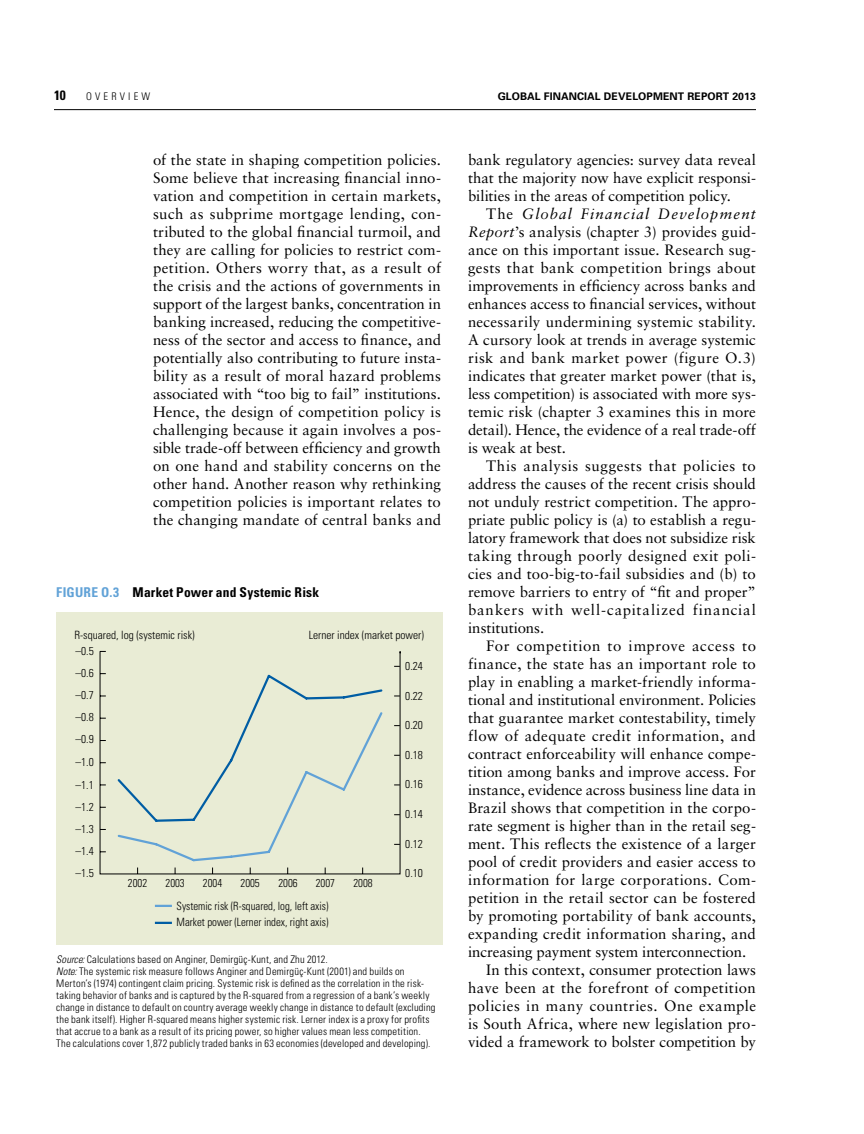
<style>
.page{position:relative;width:864px;height:1134px;background:#fff}
.page>*{position:absolute;margin:0;border:0;box-sizing:border-box;transform-origin:0 0}
.t1{font:15px/18px "Sabon";letter-spacing:.01em;color:#000;text-align:justify}
.t2{font:15px "Sabon";letter-spacing:.035em;color:#000}
.t3{font:700 condensed 13.5px "Univers";letter-spacing:.015em;color:#000}
.t4{font:300 condensed 11.4px "Univers";color:#000}
.t5{font:300 condensed 11.4px/15.9px "Univers";color:#000;scale:.95 1}
.t6{font:300 condensed 10.5px/12px "Univers";letter-spacing:.02em;color:#000}
.t7{font:700 10.5px "Univers";letter-spacing:.01em;color:#000}
.s1{color:#61a2d7}
.s2{font-style:italic}
</style>
<div class="page">
<hr style="left:54px;top:109px;width:702px;height:1px;background:#000">
<div style="left:56px;top:612px;width:387px;height:332px;background:#e9ecd5"></div>
<svg style="left:99px;top:650px;width:302px;height:225px"></svg>
<svg style="left:116px;top:824px;width:268px;height:39px"></svg>
<svg style="left:116px;top:673px;width:268px;height:151px"></svg>
<svg style="left:155px;top:905px;width:17px;height:2px"></svg>
<svg style="left:155px;top:922px;width:17px;height:2px"></svg>
<p class="t3" style="left:54px;top:87px;width:13px">10</p>
<p class="t6" style="left:86px;top:91px;width:66px">Over view</p>
<p class="t7" style="left:498px;top:90px;width:260px">GLOBAL FINANCIAL DEVELOPMENT REPORT 2013</p>
<p class="t1" style="left:153px;top:150px;width:290px">of the state in shaping competition policies.<br>Some believe that increasing financial inno&shy;vation and competition in certain markets, such as subprime mortgage lending, con&shy;tributed to the global financial turmoil, and they are calling for policies to restrict com&shy;petition. Others worry that, as a result of the crisis and the actions of governments in support of the largest banks, concentration in banking increased, reducing the competitive&shy;ness of the sector and access to finance, and potentially also contributing to future insta&shy;bility as a result of moral hazard problems associated with “too big to fail” institutions.<br>Hence, the design of competition policy is challenging because it again involves a pos&shy;sible trade-off between efficiency and growth on one hand and stability concerns on the other hand. Another reason why rethinking competition policies is important relates to the changing mandate of central banks and</p>
<p class="t3" style="left:56px;top:584px;width:264px"><span class="s1">Figure O.3</span> Market Power and Systemic Risk</p>
<p class="t4" style="left:74px;top:628px;width:122px">R-squared, log (systemic risk)</p>
<p class="t4" style="left:309px;top:628px;width:117px">Lerner index (market power)</p>
<p class="t4" style="left:75px;top:644px;width:20px">–0.5</p>
<p class="t4" style="left:75px;top:666px;width:20px">–0.6</p>
<p class="t4" style="left:75px;top:711px;width:20px">–0.8</p>
<p class="t4" style="left:75px;top:755px;width:20px">–1.0</p>
<p class="t4" style="left:75px;top:689px;width:20px">–0.7</p>
<p class="t4" style="left:75px;top:733px;width:20px">–0.9</p>
<p class="t4" style="left:75px;top:778px;width:20px">–1.1</p>
<p class="t4" style="left:75px;top:822px;width:20px">–1.3</p>
<p class="t4" style="left:75px;top:800px;width:20px">–1.2</p>
<p class="t4" style="left:75px;top:845px;width:20px">–1.4</p>
<p class="t4" style="left:75px;top:866px;width:20px">–1.5</p>
<p class="t5" style="left:128px;top:875px;width:22px">2002</p>
<p class="t5" style="left:166px;top:875px;width:22px">2003</p>
<p class="t5" style="left:203px;top:875px;width:22px">2004</p>
<p class="t5" style="left:241px;top:875px;width:22px">2005</p>
<p class="t5" style="left:278px;top:875px;width:22px">2006</p>
<p class="t5" style="left:316px;top:875px;width:22px">2007</p>
<p class="t5" style="left:353px;top:875px;width:22px">2008</p>
<p class="t5" style="left:177px;top:898px;width:161px">Systemic risk (R-squared, log, left axis)<br>Market power (Lerner index, right axis)</p>
<p class="t4" style="left:405px;top:659px;width:19px">0.24</p>
<p class="t4" style="left:405px;top:689px;width:19px">0.22</p>
<p class="t4" style="left:405px;top:718px;width:19px">0.20</p>
<p class="t4" style="left:405px;top:748px;width:19px">0.18</p>
<p class="t4" style="left:405px;top:778px;width:19px">0.16</p>
<p class="t4" style="left:405px;top:807px;width:19px">0.14</p>
<p class="t4" style="left:405px;top:837px;width:19px">0.12</p>
<p class="t4" style="left:405px;top:866px;width:19px">0.10</p>
<p class="t6" style="left:56px;top:953px;width:381px"><span class="s2">Source:</span> Calculations based on Anginer, Demirgüç-Kunt, and Zhu 2012.<br><span class="s2">Note:</span> The systemic risk measure follows Anginer and Demirgüç-Kunt (2001) and builds on Merton’s (1974) contingent claim pricing. Systemic risk is defined as the correlation in the risk&shy;taking behavior of banks and is captured by the R-squared from a regression of a bank’s weekly change in distance to default on country average weekly change in distance to default (excluding the bank itself). Higher R-squared means higher systemic risk. Lerner index is a proxy for profits that accrue to a bank as a result of its pricing power, so higher values mean less competition.<br>The calculations cover 1,872 publicly traded banks in 63 economies (developed and developing).</p>
<p class="t1" style="left:468px;top:150px;width:290px">bank regulatory agencies: survey data reveal that the majority now have explicit responsi&shy;bilities in the areas of competition policy.</p>
<p class="t1" style="left:468px;top:204px;width:290px;text-indent:18px">The <span class="s2">Global Financial Development Report</span>’s analysis (chapter 3) provides guid&shy;ance on this important issue. Research sug&shy;gests that bank competition brings about improvements in efficiency across banks and enhances access to financial services, without necessarily undermining systemic stability.<br>A cursory look at trends in average systemic risk and bank market power (figure O.3) indicates that greater market power (that is, less competition) is associated with more sys&shy;temic risk (chapter 3 examines this in more detail). Hence, the evidence of a real trade-off is weak at best.</p>
<p class="t1" style="left:468px;top:456px;width:289px;text-indent:18px">This analysis suggests that policies to address the causes of the recent crisis should not unduly restrict competition. The appro&shy;priate public policy is (a) to establish a regu&shy;latory framework that does not subsidize risk taking through poorly designed exit poli&shy;cies and too-big-to-fail subsidies and (b) to remove barriers to entry of “fit and proper” bankers with well-capitalized financial institutions.</p>
<p class="t2" style="left:486px;top:636px;width:272px">For competition to improve access to</p>
<p class="t1" style="left:468px;top:654px;width:289px">finance, the state has an important role to</p>
<p class="t1" style="left:468px;top:672px;width:289px">play in enabling a market-friendly informa-</p>
<p class="t1" style="left:468px;top:690px;width:289px">tional and institutional environment. Policies</p>
<p class="t1" style="left:468px;top:708px;width:289px">that guarantee market contestability, timely</p>
<p class="t1" style="left:468px;top:726px;width:289px">flow of adequate credit information, and</p>
<p class="t1" style="left:468px;top:744px;width:289px">contract enforceability will enhance compe-</p>
<p class="t1" style="left:468px;top:762px;width:289px">tition among banks and improve access. For</p>
<p class="t1" style="left:468px;top:780px;width:290px">instance, evidence across business line data in</p>
<p class="t1" style="left:468px;top:798px;width:289px">Brazil shows that competition in the corpo-</p>
<p class="t1" style="left:468px;top:816px;width:289px">rate segment is higher than in the retail seg-</p>
<p class="t1" style="left:468px;top:834px;width:289px">ment. This reflects the existence of a larger</p>
<p class="t1" style="left:468px;top:852px;width:289px">pool of credit providers and easier access to</p>
<p class="t1" style="left:468px;top:870px;width:289px">information for large corporations. Com-</p>
<p class="t1" style="left:468px;top:888px;width:289px">petition in the retail sector can be fostered</p>
<p class="t1" style="left:468px;top:906px;width:290px">by promoting portability of bank accounts,</p>
<p class="t1" style="left:468px;top:924px;width:289px">expanding credit information sharing, and</p>
<p class="t1" style="left:468px;top:942px;width:280px">increasing payment system interconnection.</p>
<p class="t1" style="left:486px;top:960px;width:271px">In this context, consumer protection laws</p>
<p class="t1" style="left:468px;top:978px;width:289px">have been at the forefront of competition</p>
<p class="t2" style="left:468px;top:996px;width:290px">policies in many countries. One example</p>
<p class="t1" style="left:468px;top:1014px;width:289px">is South Africa, where new legislation pro-</p>
<p class="t1" style="left:468px;top:1032px;width:290px">vided a framework to bolster competition by</p>
</div>
